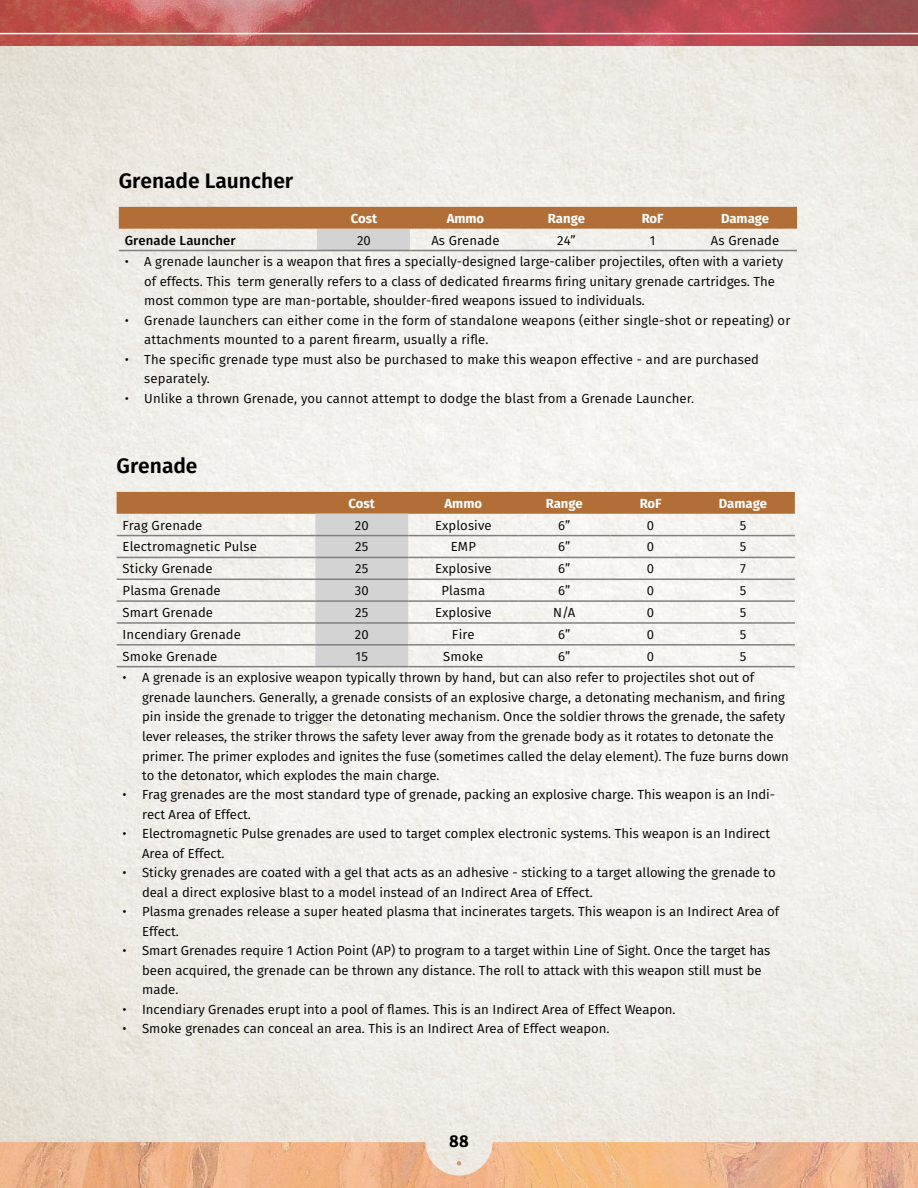
<style>
.page{position:relative;width:918px;height:1188px;background:#fff}
.page>*{position:absolute;margin:0;border:0;box-sizing:border-box;transform-origin:0 0}
.Body_copy{font:600 21px "Fira Sans";color:#000}
.t1{font:700 18px "Adelle PE";color:#000}
.t2{font:13.2px/19.5px "Fira Sans";color:#000}
.t3{font:700 13.2px "Fira Sans";color:#fff}
.t4{font:500 13.2px "Fira Sans";letter-spacing:.01em;color:#000}
</style>
<div class="page">
<img style="left:0;top:45px;width:918px;height:1097px">
<img style="left:0;top:1142px;width:918px;height:46px">
<svg style="left:457px;top:1161px;width:4px;height:5px"></svg>
<img style="left:0;top:0;width:918px;height:45px">
<hr style="left:0;top:33px;width:918px;height:1px;background:#fff">
<svg style="left:117px;top:492px;width:678px;height:174px"></svg>
<hr style="left:117px;top:535px;width:198px;height:1px;background:#808080">
<hr style="left:315px;top:535px;width:93px;height:1px;background:#808080">
<hr style="left:408px;top:535px;width:110px;height:1px;background:#808080">
<hr style="left:518px;top:535px;width:92px;height:1px;background:#808080">
<hr style="left:610px;top:535px;width:81px;height:1px;background:#808080">
<hr style="left:691px;top:535px;width:104px;height:1px;background:#808080">
<hr style="left:117px;top:557px;width:198px;height:1px;background:#808080">
<hr style="left:315px;top:557px;width:93px;height:1px;background:#808080">
<hr style="left:408px;top:557px;width:110px;height:1px;background:#808080">
<hr style="left:518px;top:557px;width:92px;height:1px;background:#808080">
<hr style="left:610px;top:557px;width:81px;height:1px;background:#808080">
<hr style="left:691px;top:557px;width:104px;height:1px;background:#808080">
<hr style="left:117px;top:579px;width:198px;height:1px;background:#808080">
<hr style="left:315px;top:579px;width:93px;height:1px;background:#808080">
<hr style="left:408px;top:579px;width:110px;height:1px;background:#808080">
<hr style="left:518px;top:579px;width:92px;height:1px;background:#808080">
<hr style="left:610px;top:579px;width:81px;height:1px;background:#808080">
<hr style="left:691px;top:579px;width:104px;height:1px;background:#808080">
<hr style="left:117px;top:600px;width:198px;height:2px;background:#808080">
<hr style="left:315px;top:600px;width:93px;height:2px;background:#808080">
<hr style="left:408px;top:600px;width:110px;height:2px;background:#808080">
<hr style="left:518px;top:600px;width:92px;height:2px;background:#808080">
<hr style="left:610px;top:600px;width:81px;height:2px;background:#808080">
<hr style="left:691px;top:600px;width:104px;height:2px;background:#808080">
<hr style="left:117px;top:622px;width:198px;height:2px;background:#808080">
<hr style="left:315px;top:622px;width:93px;height:2px;background:#808080">
<hr style="left:408px;top:622px;width:110px;height:2px;background:#808080">
<hr style="left:518px;top:622px;width:92px;height:2px;background:#808080">
<hr style="left:610px;top:622px;width:81px;height:2px;background:#808080">
<hr style="left:691px;top:622px;width:104px;height:2px;background:#808080">
<hr style="left:117px;top:644px;width:198px;height:2px;background:#808080">
<hr style="left:315px;top:644px;width:93px;height:2px;background:#808080">
<hr style="left:408px;top:644px;width:110px;height:2px;background:#808080">
<hr style="left:518px;top:644px;width:92px;height:2px;background:#808080">
<hr style="left:610px;top:644px;width:81px;height:2px;background:#808080">
<hr style="left:691px;top:644px;width:104px;height:2px;background:#808080">
<hr style="left:117px;top:666px;width:198px;height:1px;background:#808080">
<hr style="left:315px;top:666px;width:93px;height:1px;background:#808080">
<hr style="left:408px;top:666px;width:110px;height:1px;background:#808080">
<hr style="left:518px;top:666px;width:92px;height:1px;background:#808080">
<hr style="left:610px;top:666px;width:81px;height:1px;background:#808080">
<hr style="left:691px;top:666px;width:104px;height:1px;background:#808080">
<div style="left:119px;top:207px;width:678px;height:22px;background:#b16f37"></div>
<div style="left:318px;top:229px;width:92px;height:22px;background:#d3d3d3"></div>
<hr style="left:119px;top:250px;width:199px;height:1px;background:#808080">
<hr style="left:318px;top:250px;width:92px;height:1px;background:#808080">
<hr style="left:410px;top:250px;width:111px;height:1px;background:#808080">
<hr style="left:521px;top:250px;width:91px;height:1px;background:#808080">
<hr style="left:612px;top:250px;width:81px;height:1px;background:#808080">
<hr style="left:693px;top:250px;width:104px;height:1px;background:#808080">
<p class="Body_copy" style="left:119px;top:166px;width:176px">Grenade Launcher</p>
<p class="t3" style="left:351px;top:209px;width:28px">Cost</p>
<p class="t3" style="left:447px;top:209px;width:39px">Ammo</p>
<p class="t3" style="left:548px;top:209px;width:39px">Range</p>
<p class="t3" style="left:642px;top:209px;width:23px">RoF</p>
<p class="t3" style="left:721px;top:209px;width:50px">Damage</p>
<p class="t4" style="left:125px;top:231px;width:112px">Grenade Launcher</p>
<p class="t2" style="left:357px;top:230px;width:15px">20</p>
<p class="t2" style="left:431px;top:230px;width:70px">As Grenade</p>
<p class="t2" style="left:557px;top:230px;width:20px">24”</p>
<p class="t2" style="left:650px;top:230px;width:7px">1</p>
<p class="t2" style="left:711px;top:230px;width:70px">As Grenade</p>
<p class="t2" style="left:144px;top:252px;width:640px;text-indent:-20px">• A grenade launcher is a weapon that fires a specially-designed large-caliber projectiles, often with a variety of effects. This term generally refers to a class of dedicated firearms firing unitary grenade cartridges. The most common type are man-portable, shoulder-fired weapons issued to individuals.</p>
<p class="t2" style="left:144px;top:310px;width:648px;text-indent:-20px">• Grenade launchers can either come in the form of standalone weapons (either single-shot or repeating) or attachments mounted to a parent firearm, usually a rifle.</p>
<p class="t2" style="left:144px;top:349px;width:616px;text-indent:-20px">• The specific grenade type must also be purchased to make this weapon effective - and are purchased separately.</p>
<p class="t2" style="left:125px;top:388px;width:571px">• Unlike a thrown Grenade, you cannot attempt to dodge the blast from a Grenade Launcher.</p>
<p class="Body_copy" style="left:117px;top:451px;width:82px">Grenade</p>
<p class="t3" style="left:349px;top:494px;width:28px">Cost</p>
<p class="t3" style="left:445px;top:494px;width:39px">Ammo</p>
<p class="t3" style="left:546px;top:494px;width:39px">Range</p>
<p class="t3" style="left:640px;top:494px;width:23px">RoF</p>
<p class="t3" style="left:719px;top:494px;width:50px">Damage</p>
<p class="t2" style="left:123px;top:515px;width:81px">Frag Grenade</p>
<p class="t2" style="left:355px;top:515px;width:15px">20</p>
<p class="t2" style="left:435px;top:515px;width:58px">Explosive</p>
<p class="t2" style="left:558px;top:515px;width:14px">6”</p>
<p class="t2" style="left:647px;top:515px;width:9px">0</p>
<p class="t2" style="left:740px;top:515px;width:8px">5</p>
<p class="t2" style="left:123px;top:537px;width:136px">Electromagnetic Pulse</p>
<p class="t2" style="left:355px;top:537px;width:15px">25</p>
<p class="t2" style="left:451px;top:537px;width:27px">EMP</p>
<p class="t2" style="left:558px;top:537px;width:14px">6”</p>
<p class="t2" style="left:647px;top:537px;width:9px">0</p>
<p class="t2" style="left:740px;top:537px;width:8px">5</p>
<p class="t2" style="left:123px;top:559px;width:91px">Sticky Grenade</p>
<p class="t2" style="left:355px;top:559px;width:15px">25</p>
<p class="t2" style="left:435px;top:559px;width:58px">Explosive</p>
<p class="t2" style="left:558px;top:559px;width:14px">6”</p>
<p class="t2" style="left:647px;top:559px;width:9px">0</p>
<p class="t2" style="left:740px;top:559px;width:7px">7</p>
<p class="t2" style="left:123px;top:581px;width:100px">Plasma Grenade</p>
<p class="t2" style="left:355px;top:581px;width:15px">30</p>
<p class="t2" style="left:441px;top:581px;width:45px">Plasma</p>
<p class="t2" style="left:558px;top:581px;width:14px">6”</p>
<p class="t2" style="left:647px;top:581px;width:9px">0</p>
<p class="t2" style="left:740px;top:581px;width:8px">5</p>
<p class="t2" style="left:123px;top:603px;width:92px">Smart Grenade</p>
<p class="t2" style="left:355px;top:603px;width:15px">25</p>
<p class="t2" style="left:435px;top:603px;width:58px">Explosive</p>
<p class="t2" style="left:553px;top:603px;width:24px">N/A</p>
<p class="t2" style="left:647px;top:603px;width:9px">0</p>
<p class="t2" style="left:740px;top:603px;width:8px">5</p>
<p class="t2" style="left:123px;top:624px;width:120px">Incendiary Grenade</p>
<p class="t2" style="left:355px;top:624px;width:15px">20</p>
<p class="t2" style="left:452px;top:624px;width:24px">Fire</p>
<p class="t2" style="left:558px;top:624px;width:14px">6”</p>
<p class="t2" style="left:647px;top:624px;width:9px">0</p>
<p class="t2" style="left:740px;top:624px;width:8px">5</p>
<p class="t2" style="left:123px;top:646px;width:96px">Smoke Grenade</p>
<p class="t2" style="left:356px;top:646px;width:14px">15</p>
<p class="t2" style="left:443px;top:646px;width:42px">Smoke</p>
<p class="t2" style="left:558px;top:646px;width:14px">6”</p>
<p class="t2" style="left:647px;top:646px;width:9px">0</p>
<p class="t2" style="left:740px;top:646px;width:8px">5</p>
<p class="t2" style="left:142px;top:668px;width:648px;text-indent:-20px">• A grenade is an explosive weapon typically thrown by hand, but can also refer to projectiles shot out of grenade launchers. Generally, a grenade consists of an explosive charge, a detonating mechanism, and firing pin inside the grenade to trigger the detonating mechanism. Once the soldier throws the grenade, the safety lever releases, the striker throws the safety lever away from the grenade body as it rotates to detonate the primer. The primer explodes and ignites the fuse (sometimes called the delay element). The fuze burns down to the detonator, which explodes the main charge.</p>
<p class="t2" style="left:142px;top:785px;width:635px;text-indent:-20px">• Frag grenades are the most standard type of grenade, packing an explosive charge. This weapon is an Indi&shy;rect Area of Effect.</p>
<p class="t2" style="left:142px;top:824px;width:630px;text-indent:-20px">• Electromagnetic Pulse grenades are used to target complex electronic systems. This weapon is an Indirect<br>Area of Effect.</p>
<p class="t2" style="left:142px;top:863px;width:635px;text-indent:-20px">• Sticky grenades are coated with a gel that acts as an adhesive - sticking to a target allowing the grenade to deal a direct explosive blast to a model instead of an Indirect Area of Effect.</p>
<p class="t2" style="left:142px;top:902px;width:639px;text-indent:-20px">• Plasma grenades release a super heated plasma that incinerates targets. This weapon is an Indirect Area of<br>Effect.</p>
<p class="t2" style="left:142px;top:941px;width:630px;text-indent:-20px">• Smart Grenades require 1 Action Point (AP) to program to a target within Line of Sight. Once the target has been acquired, the grenade can be thrown any distance. The roll to attack with this weapon still must be made.</p>
<p class="t2" style="left:123px;top:1000px;width:555px">• Incendiary Grenades erupt into a pool of flames. This is an Indirect Area of Effect Weapon.</p>
<p class="t2" style="left:123px;top:1019px;width:489px">• Smoke grenades can conceal an area. This is an Indirect Area of Effect weapon.</p>
<h2 class="t1" style="left:449px;top:1127px;width:21px">88</h2>
</div>
